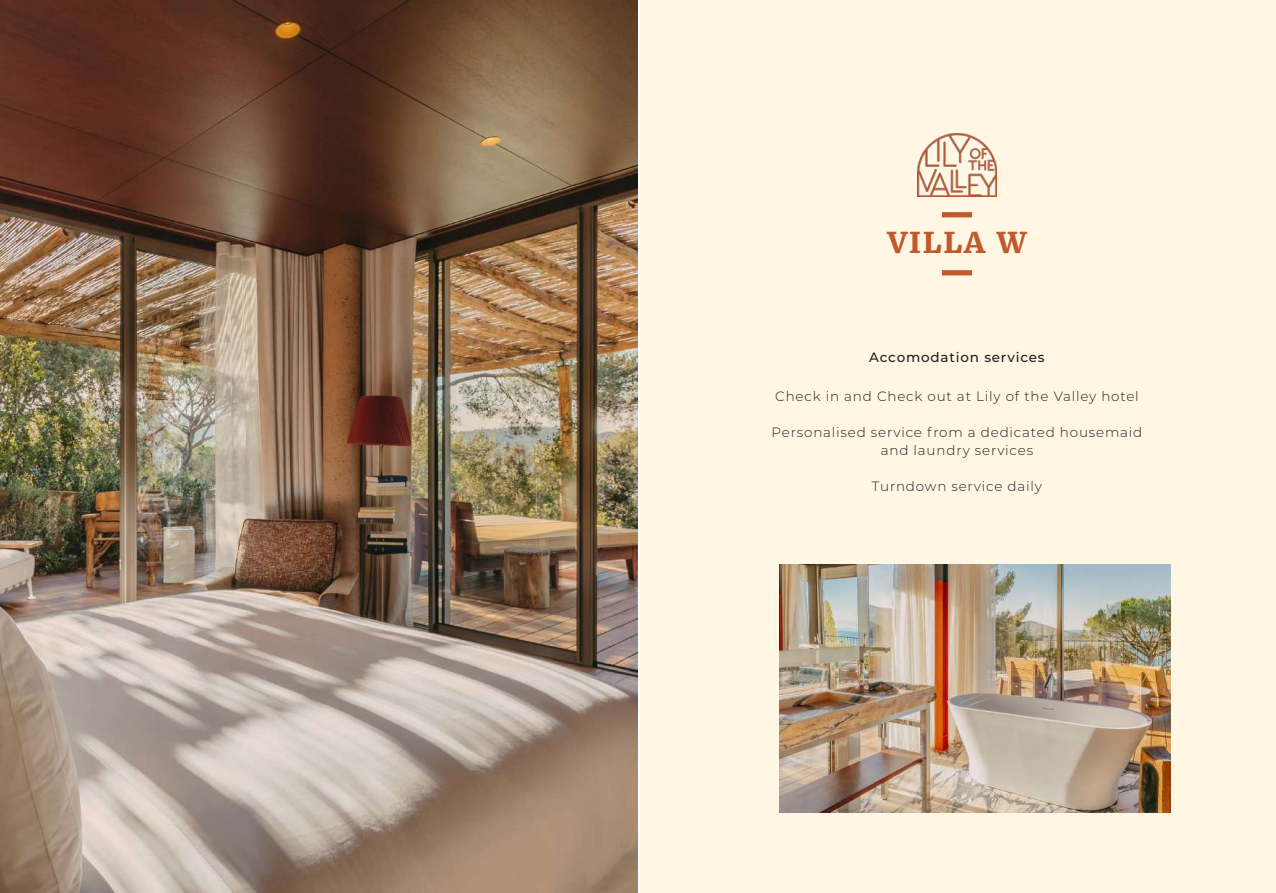
<style>
.page{position:relative;width:1276px;height:893px;background:#fff}
.page>*{position:absolute;margin:0;border:0;box-sizing:border-box;transform-origin:0 0}
.t1{font:800 28.5px "Merriweather";letter-spacing:.06em;color:#c0592b}
.t2{font:300 13.5px/18px "Montserrat";letter-spacing:.06em;color:#231f20;text-align:center}
.t3{font:500 13.5px "Montserrat";letter-spacing:.06em;color:#231f20}
</style>
<div class="page">
<img style="left:0;top:0;width:638px;height:893px">
<div style="left:640px;top:0;width:636px;height:893px;background:#fff7e3"></div>
<div style="left:942px;top:270px;width:30px;height:5px;background:#c0592b"></div>
<div style="left:942px;top:212px;width:30px;height:5px;background:#c0592b"></div>
<img style="left:917px;top:134px;width:79px;height:63px">
<img style="left:780px;top:565px;width:390px;height:247px">
<h1 class="t1" style="left:887px;top:224px;width:140px">VILLA W</h1>
<p class="t3" style="left:869px;top:348px;width:177px">Accomodation services</p>
<p class="t2" style="left:775px;top:387px;width:365px">Check in and Check out at Lily of the Valley hotel</p>
<p class="t2" style="left:771px;top:423px;width:372px">Personalised service from a dedicated housemaid and laundry services</p>
<p class="t2" style="left:872px;top:477px;width:171px">Turndown service daily</p>
</div>
